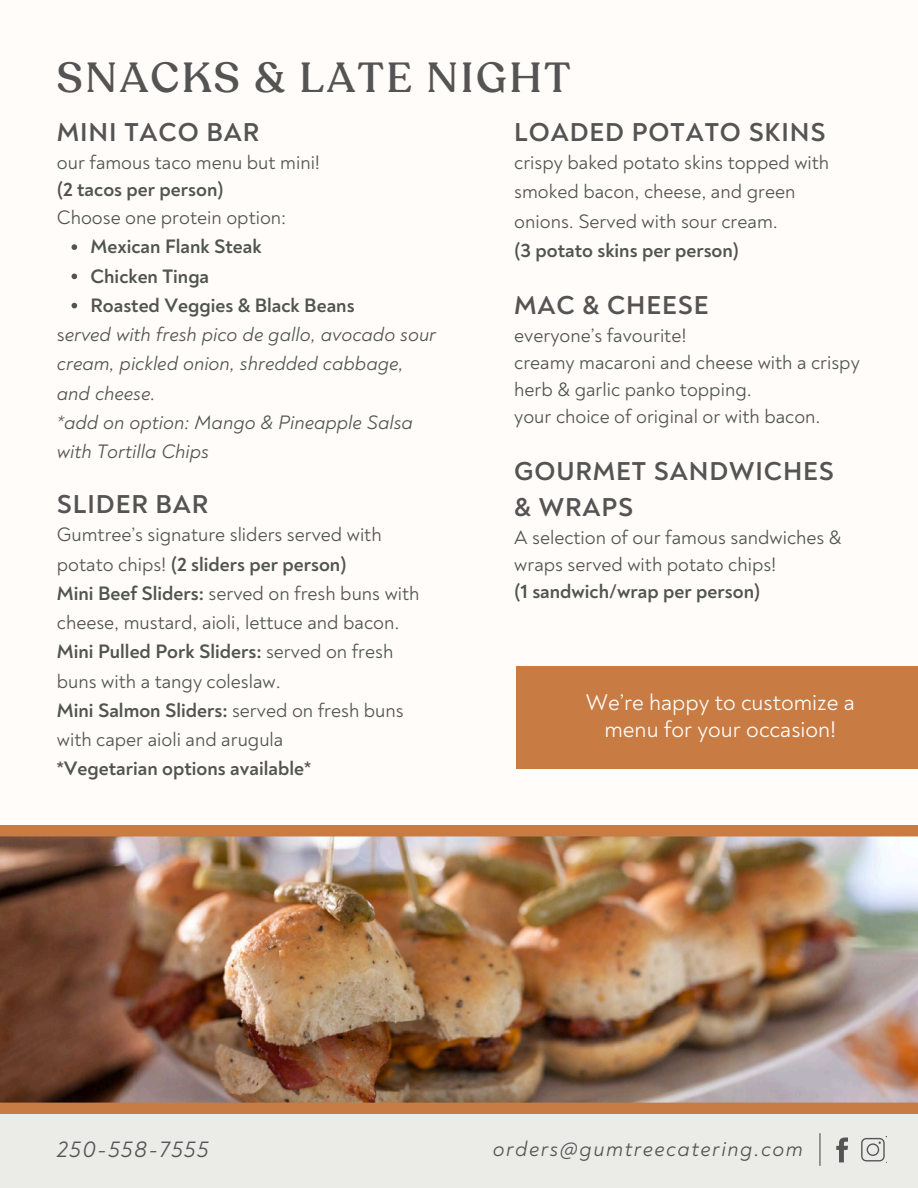
<style>
.page{position:relative;width:918px;height:1188px;background:#fffcf9}
.page>*{position:absolute;margin:0;border:0;box-sizing:border-box;transform-origin:0 0}
.t1{font:500 42px "Recoleta Alt";letter-spacing:.065em;color:#545454}
.t2{font:700 26.4px/36px "Noah";letter-spacing:.035em;color:#545454}
.t3{font:italic 23.25px "Noah";letter-spacing:.07em;color:#545454}
.t4{font:23.1px/27px "Noah";color:#fffcf9;text-align:center}
.t5{font:italic 21.45px "Noah";letter-spacing:.07em;color:#545454}
.t6{font:19.8px/29.2px "Noah";color:#50554f}
.t7{font:700 19.8px "Noah";color:#50554f}
.t8{font:italic 19.8px/29.2px "Noah";color:#50554f}
.s1{font-style:normal}
.s2{font-weight:700}
</style>
<div class="page">
<div style="left:0;top:1114px;width:918px;height:74px;background:#ebece7"></div>
<svg style="left:836px;top:1138px;width:12px;height:24px"></svg>
<svg style="left:861px;top:1137px;width:24px;height:25px"></svg>
<hr style="left:819px;top:1133px;width:2px;height:33px;background:#545454">
<div style="left:516px;top:667px;width:402px;height:102px;background:#c87b43"></div>
<img style="left:0;top:825px;width:918px;height:289px">
<svg style="left:72px;top:244px;width:5px;height:6px"></svg>
<svg style="left:72px;top:274px;width:5px;height:5px"></svg>
<svg style="left:72px;top:303px;width:5px;height:5px"></svg>
<p class="t1" style="left:57px;top:50px;width:515px">SNACKS &amp; LATE NIGHT</p>
<p class="t2" style="left:57px;top:115px;width:204px">MINI TACO BAR</p>
<h2 class="t2" style="left:514px;top:115px;width:313px">LOADED POTATO SKINS</h2>
<p class="t6" style="left:514px;top:148px;width:316px">crispy baked potato skins topped with smoked bacon, cheese, and green onions. Served with sour cream.</p>
<p class="t7" style="left:514px;top:238px;width:226px">(3 potato skins per person)</p>
<h1 class="t6" style="left:57px;top:148px;width:265px">our famous taco menu but mini!</h1>
<h2 class="t7" style="left:57px;top:177px;width:168px">(2 tacos per person)</h2>
<p class="t6" style="left:57px;top:203px;width:231px">Choose one protein option:</p>
<p class="t7" style="left:91px;top:235px;width:173px">Mexican Flank Steak</p>
<p class="t7" style="left:91px;top:264px;width:120px">Chicken Tinga</p>
<p class="t7" style="left:91px;top:293px;width:266px">Roasted Veggies &amp; Black Beans</p>
<p class="t8" style="left:57px;top:320px;width:381px"><span class="s1">s</span>erved with fresh pico de gallo, avocado sour cream, pickled onion, shredded cabbage, and cheese.</p>
<p class="t8" style="left:57px;top:408px;width:358px">*add on option: Mango &amp; Pineapple Salsa with Tortilla Chips</p>
<p class="t2" style="left:514px;top:287px;width:196px">MAC &amp; CHEESE</p>
<p class="t6" style="left:514px;top:321px;width:174px">everyone’s favourite!</p>
<h2 class="t6" style="left:514px;top:349px;width:347px;line-height:27px">creamy macaroni and cheese with a crispy herb &amp; garlic panko topping.</h2>
<p class="t6" style="left:514px;top:402px;width:308px">your choice of original or with bacon.</p>
<p class="t2" style="left:514px;top:454px;width:321px">GOURMET SANDWICHES &amp; WRAPS</p>
<h3 class="t6" style="left:514px;top:524px;width:329px;line-height:27px">A selection of our famous sandwiches &amp; wraps served with potato chips!</h3>
<h3 class="t7" style="left:514px;top:579px;width:248px">(1 sandwich/wrap per person)</h3>
<p class="t2" style="left:57px;top:487px;width:153px">SLIDER BAR</p>
<p class="t6" style="left:57px;top:521px;width:326px">Gumtree’s signature sliders served with potato chips! <span class="s2">(2 sliders per person)</span></p>
<p class="t6" style="left:57px;top:579px;width:364px"><span class="s2">Mini Beef Sliders:</span> served on fresh buns with cheese, mustard, aioli, lettuce and bacon.</p>
<h2 class="t6" style="left:57px;top:638px;width:338px"><span class="s2">Mini Pulled Pork Sliders:</span> served on fresh buns with a tangy coleslaw.</h2>
<p class="t6" style="left:57px;top:696px;width:348px"><span class="s2">Mini Salmon Sliders:</span> served on fresh buns with caper aioli and arugula</p>
<p class="t7" style="left:57px;top:757px;width:256px">*Vegetarian options available*</p>
<h3 class="t4" style="left:586px;top:689px;width:271px">We’re happy to customize a menu for your occasion!</h3>
<p class="t3" style="left:57px;top:1135px;width:153px">250-558-7555</p>
<h2 class="t5" style="left:493px;top:1136px;width:312px">orders@gumtreecatering.com</h2>
</div>
